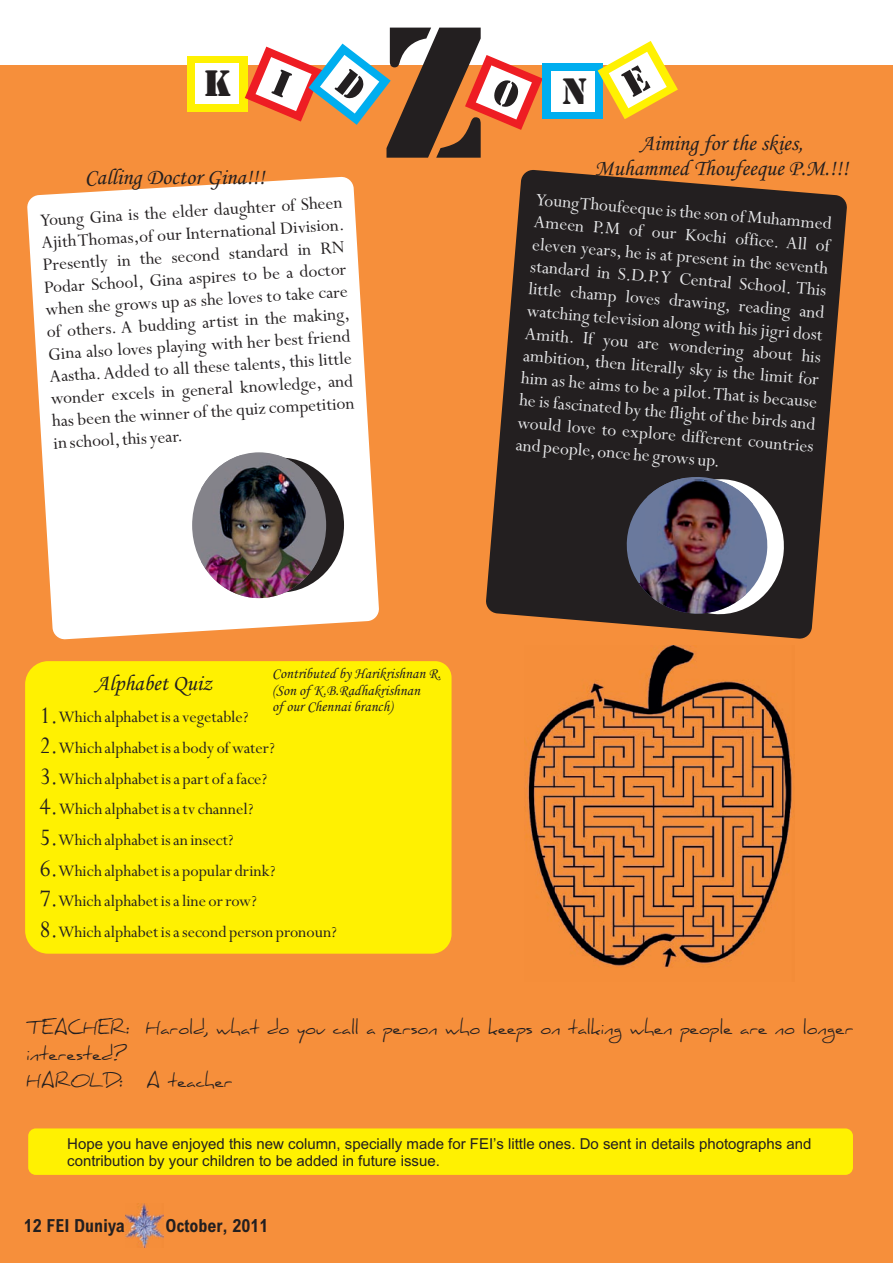
<style>
.page{position:relative;width:893px;height:1263px;background:#fff}
.page>*{position:absolute;margin:0;border:0;box-sizing:border-box;transform-origin:0 0}
.t1{font:195px "Army";color:#231f20}
.t2{font:38.4px "Army";color:#231f20}
.t3{font:26.7px/30.6px "Perpetua";color:#231f20;text-align:justify;scale:.9 1}
.t4{font:22.5px/24.6px "Monotype Corsiva";color:#231f20;text-align:center}
.t5{font:19.5px/22.4px "Perpetua";color:#e6e7e9}
.t6{font:19.5px/22.4px "Perpetua";color:#231f20;text-align:justify}
.t7{font:18px/30.6px "Perpetua";color:#231f20}
.t8{font:18px/26.2px "Daniel";color:#231f20}
.t9{font:700 condensed 18px "Arial";color:#231f20}
.t10{font:15px/16.8px "Arial";color:#231f20}
.t11{font:15px/16.4px "Monotype Corsiva";color:#231f20}
</style>
<div class="page">
<div style="left:0;top:65px;width:893px;height:1198px;background:#f68f3b"></div>
<div style="left:187px;top:56px;width:61px;height:55px;background:#fff101"></div>
<div style="left:195px;top:64px;width:44px;height:40px;background:#fff"></div>
<div style="left:542px;top:64px;width:61px;height:55px;background:#00aeef"></div>
<div style="left:550px;top:71px;width:44px;height:41px;background:#fff"></div>
<div style="left:25px;top:661px;width:427px;height:293px;background:#fff101"></div>
<svg style="left:27px;top:177px;width:352px;height:463px"></svg>
<div style="left:216px;top:457px;width:128px;height:135px;background:#231f20;border-radius:50%"></div>
<div style="left:192px;top:452px;width:134px;height:146px;background:#84838a;border-radius:50%"></div>
<img style="left:202px;top:455px;width:116px;height:143px">
<svg style="left:485px;top:169px;width:362px;height:470px;background:#463124"></svg>
<svg style="left:624px;top:474px;width:163px;height:143px"></svg>
<img style="left:638px;top:476px;width:116px;height:140px">
<img style="left:126px;top:1204px;width:38px;height:44px">
<img style="left:524px;top:645px;width:271px;height:336px">
<div style="left:28px;top:1128px;width:825px;height:47px;background:#fff101;border-radius:8px"></div>
<svg style="left:245px;top:44px;width:146px;height:81px"></svg>
<svg style="left:465px;top:55px;width:78px;height:75px"></svg>
<svg style="left:598px;top:41px;width:80px;height:78px"></svg>
<svg style="left:800px;top:305px;width:25px;height:13px"></svg>
<p class="t1" style="left:383px;top:-24px;width:103px">Z</p>
<p class="t2" style="left:204px;top:61px;width:30px">K</p>
<p class="t2" style="left:562px;top:69px;width:27px">N</p>
<p class="t4" style="left:85px;top:167px;width:182px">Calling Doctor Gina!!!</p>
<p class="t4" style="left:595px;top:133px;width:255px">Aiming for the skies,<br>Muhammed Thoufeeque P.M.!!!</p>
<p class="t6" style="left:40px;top:210px;width:306px;rotate:-3deg">Young Gina is the elder daughter of Sheen Ajith Thomas,of our International Division.<br>Presently in the second standard in RN Podar School, Gina aspires to be a doctor when she grows up as she loves to take care of others. A budding artist in the making, Gina also loves playing with her best friend Aastha. Added to all these talents, this little wonder excels in general knowledge, and has been the winner of the quiz competition in school,this year.</p>
<p class="t5" style="left:537px;top:190px;width:299px;rotate:5deg">Young Thoufeeque is the son of Muhammed<br>Ameen P.M of our<br>eleven years, he is at present in the seventh</p>
<p class="t5" style="left:686px;top:225px;width:147px;rotate:5deg">Kochi office. All of</p>
<p class="t5" style="left:531px;top:257px;width:299px;rotate:5deg">standard in S.D.P.Y Central School. This little champ loves drawing, reading watching television along with his jigri dost</p>
<p class="t5" style="left:526px;top:323px;width:299px;text-align:justify;rotate:5deg">Amith. If you are wondering about his ambition, then literally sky is the limit for him as he aims to be a pilot. That is because he is fascinated by the flight of the birds and would love to explore different countries and people, once hegrows up.</p>
<p class="t11" style="left:272px;top:667px;width:170px">Contributed by Harikrishnan R. (Son of K.B.Radhakrishnan<br>of our Chennai branch)</p>
<p class="t4" style="left:95px;top:673px;width:118px">Alphabet Quiz</p>
<p class="t3" style="left:40px;top:703px;width:21px">1.<br>2.<br>3.<br>4.<br>5.<br>6.<br>7.<br>8.</p>
<p class="t7" style="left:58px;top:704px;width:280px">Which alphabet is a vegetable?<br>Which alphabet is a body of water?<br>Which alphabet is a part of a face?<br>Which alphabet is a tv channel?<br>Which alphabet is an insect?<br>Which alphabet is a popular drink?<br>Which alphabet is a line or row?<br>Which alphabet is a second person pronoun?</p>
<p class="t8" style="left:26px;top:1015px;width:829px">TEACHER: Harold, what do you call a person who keeps on talking when people are no longer interested?<br>HAROLD:</p>
<p class="t8" style="left:147px;top:1067px;width:88px">A teacher</p>
<p class="t10" style="left:67px;top:1136px;width:746px">Hope you have enjoyed this new column, specially made for FEI’s little ones. Do sent in details photographs and contribution by your children to be added in future issue.</p>
<p class="t9" style="left:24px;top:1219px;width:102px">12 FEI Duniya</p>
<p class="t9" style="left:165px;top:1219px;width:105px">October, 2011</p>
</div>
